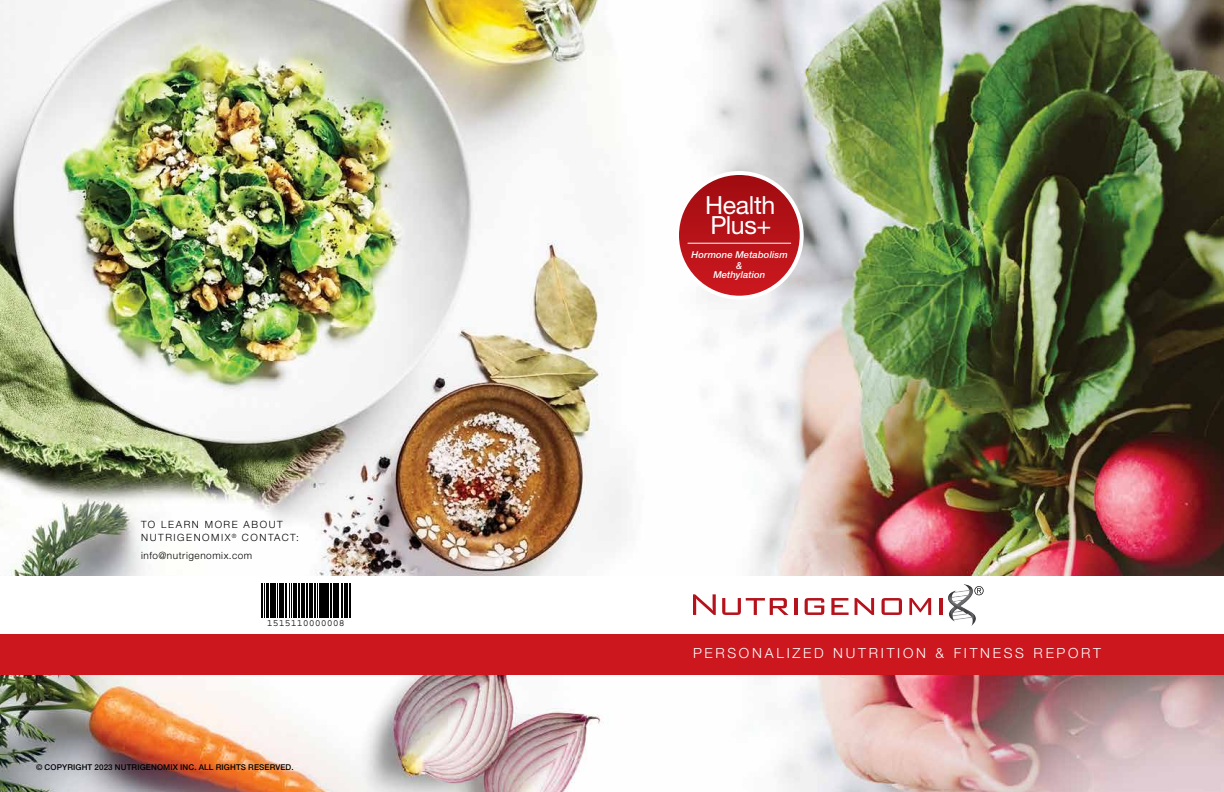
<style>
.page{position:relative;width:1224px;height:792px;background:#fff}
.page>*{position:absolute;margin:0;border:0;box-sizing:border-box;transform-origin:0 0}
.t1{font:25px/19.2px "Helvetica Neue LT Std";letter-spacing:-.015em;color:#fff}
.t2{font:300 14px "Helvetica Neue LT Std";letter-spacing:.195em;color:#fff}
.t3{font:300 10px/13px "Helvetica Neue LT Std";letter-spacing:.155em;color:#000}
.t4{font:300 10px "Helvetica Neue LT Std";letter-spacing:.055em;color:#000}
.t5{font:10px "Courier Std";color:#000}
.t6{font:italic 500 9.5px/10.5px "Helvetica Neue LT Std";letter-spacing:.01em;color:#fff;text-align:center}
.t7{font:500 8px "Helvetica Neue LT Std";letter-spacing:.015em;color:#000}
</style>
<div class="page">
<img style="left:0;top:0;width:1224px;height:792px">
<div style="left:0;top:576px;width:1224px;height:99px;background:#fff"></div>
<div style="left:0;top:634px;width:1224px;height:41px;background:#cc171e"></div>
<svg style="left:268px;top:583px;width:77px;height:35px"></svg>
<hr style="left:262px;top:583px;width:1px;height:35px;background:#000">
<hr style="left:264px;top:583px;width:1px;height:35px;background:#000">
<hr style="left:266px;top:583px;width:2px;height:35px;background:#000">
<hr style="left:270px;top:583px;width:1px;height:35px;background:#000">
<hr style="left:271px;top:583px;width:2px;height:35px;background:#000">
<hr style="left:275px;top:583px;width:1px;height:35px;background:#000">
<hr style="left:278px;top:583px;width:1px;height:35px;background:#000">
<hr style="left:279px;top:583px;width:2px;height:35px;background:#000">
<hr style="left:283px;top:583px;width:1px;height:35px;background:#000">
<hr style="left:285px;top:583px;width:2px;height:35px;background:#000">
<hr style="left:289px;top:583px;width:1px;height:35px;background:#000">
<hr style="left:291px;top:583px;width:1px;height:35px;background:#000">
<hr style="left:293px;top:583px;width:2px;height:35px;background:#000">
<hr style="left:296px;top:583px;width:1px;height:35px;background:#000">
<hr style="left:298px;top:583px;width:2px;height:35px;background:#000">
<hr style="left:301px;top:583px;width:2px;height:35px;background:#000">
<hr style="left:303px;top:583px;width:2px;height:35px;background:#000">
<hr style="left:306px;top:583px;width:2px;height:35px;background:#000">
<hr style="left:309px;top:583px;width:2px;height:35px;background:#000">
<hr style="left:311px;top:583px;width:2px;height:35px;background:#000">
<hr style="left:314px;top:583px;width:2px;height:35px;background:#000">
<hr style="left:317px;top:583px;width:1px;height:35px;background:#000">
<hr style="left:319px;top:583px;width:2px;height:35px;background:#000">
<hr style="left:322px;top:583px;width:2px;height:35px;background:#000">
<hr style="left:325px;top:583px;width:2px;height:35px;background:#000">
<hr style="left:328px;top:583px;width:1px;height:35px;background:#000">
<hr style="left:330px;top:583px;width:2px;height:35px;background:#000">
<hr style="left:333px;top:583px;width:1px;height:35px;background:#000">
<hr style="left:334px;top:583px;width:3px;height:35px;background:#000">
<hr style="left:337px;top:583px;width:2px;height:35px;background:#000">
<hr style="left:341px;top:583px;width:1px;height:35px;background:#000">
<hr style="left:345px;top:583px;width:2px;height:35px;background:#000">
<hr style="left:347px;top:583px;width:1px;height:35px;background:#000">
<hr style="left:349px;top:583px;width:1px;height:35px;background:#000">
<img style="left:948px;top:584px;width:33px;height:42px">
<svg style="left:693px;top:594px;width:23px;height:21px"></svg>
<svg style="left:722px;top:598px;width:67px;height:17px"></svg>
<hr style="left:794px;top:598px;width:3px;height:17px;background:#b5121b">
<svg style="left:805px;top:598px;width:19px;height:17px"></svg>
<svg style="left:831px;top:598px;width:18px;height:17px"></svg>
<svg style="left:855px;top:598px;width:19px;height:17px"></svg>
<svg style="left:882px;top:598px;width:20px;height:17px"></svg>
<svg style="left:909px;top:598px;width:22px;height:17px"></svg>
<hr style="left:939px;top:598px;width:3px;height:17px;background:#b5121b">
<svg style="left:974px;top:586px;width:10px;height:9px"></svg>
<svg style="left:677px;top:173px;width:125px;height:125px;background:#b91e23"></svg>
<div style="left:675px;top:171px;width:129px;height:129px;border:4px solid #fff;border-radius:50%"></div>
<hr style="left:688px;top:243px;width:103px;height:1px;background:#fff">
<p class="t3" style="left:141px;top:518px;width:159px">TO LEARN MORE ABOUT<br>NUTRIGENOMIX<sup>®</sup> CONTACT:</p>
<p class="t4" style="left:141px;top:549px;width:113px">info@nutrigenomix.com</p>
<p class="t5" style="left:267px;top:617px;width:79px">1515110000008</p>
<p class="t7" style="left:36px;top:762px;width:259px">© COPYRIGHT 2023 NUTRIGENOMIX INC. ALL RIGHTS RESERVED.</p>
<h1 class="t1" style="left:705px;top:196px;width:72px">Health<br>Plus+</h1>
<p class="t6" style="left:691px;top:249px;width:98px">Hormone Metabolism &amp;</p>
<p class="t6" style="left:713px;top:269px;width:53px">Methylation</p>
<h2 class="t2" style="left:693px;top:645px;width:409px">PERSONALIZED NUTRITION &amp; FITNESS REPORT</h2>
</div>
